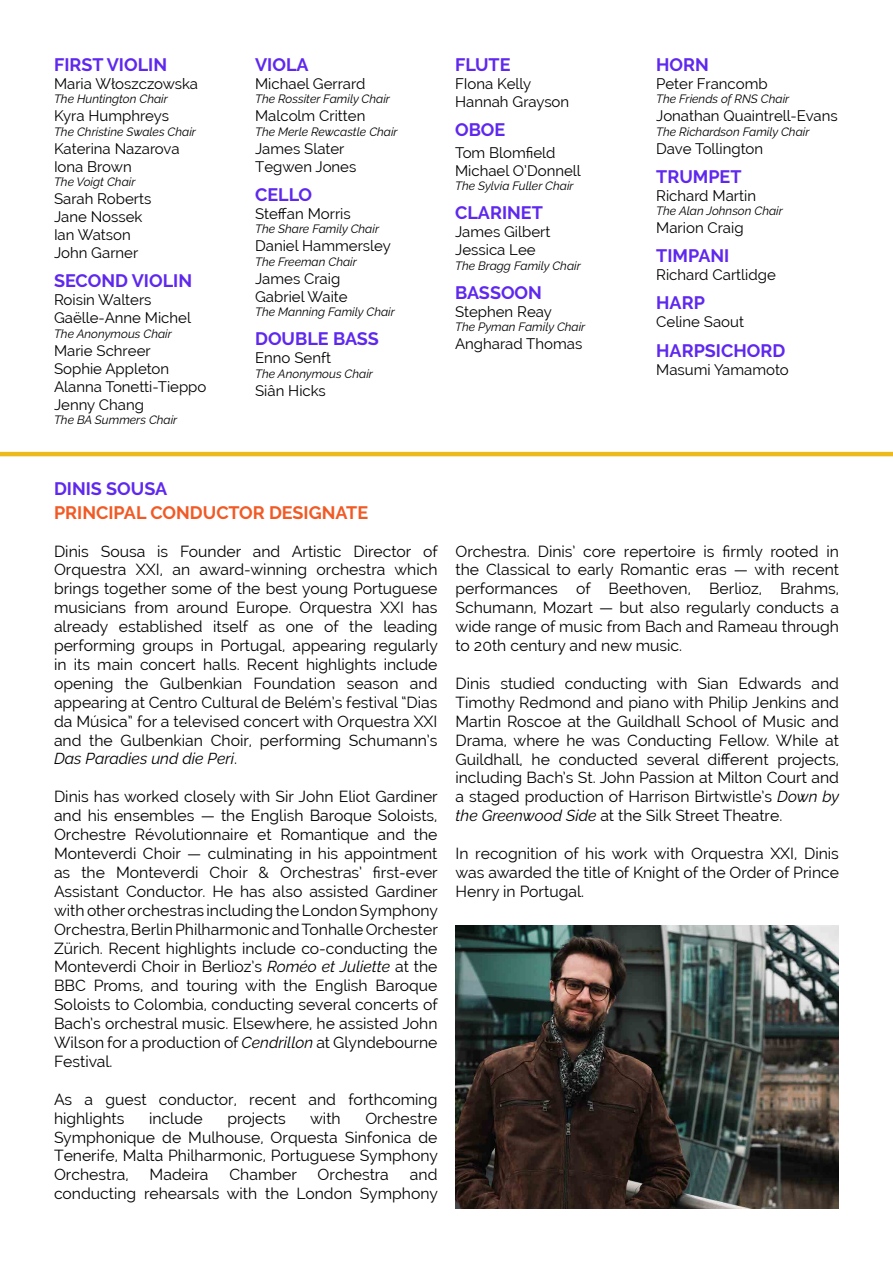
<style>
.page{position:relative;width:893px;height:1263px;background:#fff}
.page>*{position:absolute;margin:0;border:0;box-sizing:border-box;transform-origin:0 0}
.t1{font:700 18px "Raleway";color:#5e28ee}
.t2{font:700 18px "Raleway";color:#f15a25}
.t3{font:15.75px/18.9px "Raleway";color:#000;text-align:justify}
.t4{font:15px/18px "Raleway";color:#000}
.t5{font:italic 12px "Raleway";color:#000}
.s1{font-style:italic}
</style>
<div class="page">
<hr style="left:0;top:452px;width:893px;height:4px;background:#ecba1b">
<img style="left:455px;top:926px;width:384px;height:283px">
<p class="t1" style="left:54px;top:54px;width:115px">FIRST VIOLIN</p>
<p class="t4" style="left:54px;top:75px;width:146px">Maria Włoszczowska</p>
<p class="t5" style="left:54px;top:92px;width:115px">The Huntington Chair</p>
<p class="t4" style="left:54px;top:107px;width:117px">Kyra Humphreys</p>
<p class="t5" style="left:54px;top:125px;width:144px">The Christine Swales Chair</p>
<p class="t4" style="left:54px;top:139px;width:127px">Katerina Nazarova<br>Iona Brown</p>
<p class="t5" style="left:54px;top:175px;width:83px">The Voigt Chair</p>
<p class="t4" style="left:54px;top:190px;width:99px">Sarah Roberts<br>Jane Nossek<br>Ian Watson<br>John Garner</p>
<p class="t1" style="left:54px;top:271px;width:140px">SECOND VIOLIN</p>
<p class="t4" style="left:54px;top:291px;width:138px">Roisin Walters<br>Gaëlle-Anne Michel</p>
<p class="t5" style="left:54px;top:326px;width:119px">The Anonymous Chair</p>
<p class="t4" style="left:54px;top:341px;width:154px">Marie Schreer<br>Sophie Appleton<br>Alanna Tonetti-Tieppo<br>Jenny Chang</p>
<p class="t5" style="left:54px;top:413px;width:125px">The BA Summers Chair</p>
<p class="t1" style="left:255px;top:54px;width:55px">VIOLA</p>
<p class="t4" style="left:255px;top:75px;width:112px">Michael Gerrard</p>
<p class="t5" style="left:255px;top:92px;width:136px">The Rossiter Family Chair</p>
<p class="t4" style="left:255px;top:107px;width:112px">Malcolm Critten</p>
<p class="t5" style="left:255px;top:125px;width:144px">The Merle Rewcastle Chair</p>
<p class="t4" style="left:255px;top:139px;width:103px">James Slater<br>Tegwen Jones</p>
<p class="t1" style="left:255px;top:184px;width:58px">CELLO</p>
<p class="t4" style="left:255px;top:205px;width:97px">Steffan Morris</p>
<p class="t5" style="left:255px;top:222px;width:125px">The Share Family Chair</p>
<p class="t4" style="left:255px;top:237px;width:137px">Daniel Hammersley</p>
<p class="t5" style="left:255px;top:254px;width:103px">The Freeman Chair</p>
<p class="t4" style="left:255px;top:269px;width:94px">James Craig<br>Gabriel Waite</p>
<p class="t5" style="left:255px;top:305px;width:141px">The Manning Family Chair</p>
<p class="t1" style="left:255px;top:329px;width:125px">DOUBLE BASS</p>
<p class="t4" style="left:255px;top:349px;width:78px">Enno Senft</p>
<p class="t5" style="left:255px;top:366px;width:119px">The Anonymous Chair</p>
<p class="t4" style="left:255px;top:381px;width:72px">Siân Hicks</p>
<p class="t1" style="left:455px;top:54px;width:57px">FLUTE</p>
<p class="t4" style="left:455px;top:75px;width:116px">FIona Kelly<br>Hannah Grayson</p>
<p class="t1" style="left:455px;top:119px;width:52px">OBOE</p>
<p class="t4" style="left:455px;top:143px;width:127px">Tom Blomfield<br>Michael O’Donnell</p>
<p class="t5" style="left:455px;top:179px;width:120px">The Sylvia Fuller Chair</p>
<p class="t1" style="left:455px;top:203px;width:89px">CLARINET</p>
<p class="t4" style="left:455px;top:223px;width:97px">James Gilbert<br>Jessica Lee</p>
<p class="t5" style="left:455px;top:258px;width:127px">The Bragg Family Chair</p>
<p class="t1" style="left:455px;top:282px;width:88px">BASSOON</p>
<p class="t4" style="left:455px;top:302px;width:98px">Stephen Reay</p>
<p class="t5" style="left:455px;top:320px;width:132px">The Pyman Family Chair</p>
<p class="t4" style="left:455px;top:335px;width:129px">Angharad Thomas</p>
<p class="t1" style="left:656px;top:54px;width:54px">HORN</p>
<p class="t4" style="left:656px;top:75px;width:113px">Peter Francomb</p>
<p class="t5" style="left:656px;top:92px;width:135px">The Friends of RNS Chair</p>
<p class="t4" style="left:656px;top:107px;width:183px">Jonathan Quaintrell-Evans</p>
<p class="t5" style="left:656px;top:125px;width:155px">The Richardson Family Chair</p>
<p class="t4" style="left:656px;top:139px;width:108px">Dave Tollington</p>
<p class="t1" style="left:656px;top:166px;width:87px">TRUMPET</p>
<p class="t4" style="left:656px;top:187px;width:101px">Richard Martin</p>
<p class="t5" style="left:656px;top:204px;width:128px">The Alan Johnson Chair</p>
<p class="t4" style="left:656px;top:219px;width:89px">Marion Craig</p>
<p class="t1" style="left:656px;top:246px;width:75px">TIMPANI</p>
<p class="t4" style="left:656px;top:266px;width:121px">Richard Cartlidge</p>
<p class="t1" style="left:656px;top:293px;width:50px">HARP</p>
<p class="t4" style="left:656px;top:313px;width:89px">Celine Saout</p>
<p class="t1" style="left:656px;top:340px;width:131px">HARPSICHORD</p>
<p class="t4" style="left:656px;top:360px;width:134px">Masumi Yamamoto</p>
<p class="t1" style="left:54px;top:478px;width:115px">DINIS SOUSA</p>
<p class="t2" style="left:54px;top:502px;width:316px">PRINCIPAL CONDUCTOR DESIGNATE</p>
<p class="t3" style="left:54px;top:541px;width:385px">Dinis Sousa is Founder and Artistic Director of Orquestra XXI, an award-winning orchestra which brings together some of the best young Portuguese musicians from around Europe. Orquestra XXI has already established itself as one of the leading performing groups in Portugal, appearing regularly in its main concert halls. Recent highlights include opening the Gulbenkian Foundation season and appearing at Centro Cultural de Belém’s festival “Dias da Música” for a televised concert with Orquestra XXI and the Gulbenkian Choir, performing Schumann’s <span class="s1">Das Paradies und die Peri</span>.</p>
<p class="t3" style="left:54px;top:787px;width:385px">Dinis has worked closely with Sir John Eliot Gardiner and his ensembles — the English Baroque Soloists, Orchestre Révolutionnaire et Romantique and the Monteverdi Choir — culminating in his appointment as the Monteverdi Choir &amp; Orchestras’ first-ever Assistant Conductor. He has also assisted Gardiner with other orchestras including the London Symphony Orchestra, Berlin Philharmonic and Tonhalle Orchester Zürich. Recent highlights include co-conducting the Monteverdi Choir in Berlioz’s <span class="s1">Roméo et Juliette</span> at the BBC Proms, and touring with the English Baroque Soloists to Colombia, conducting several concerts of Bach’s orchestral music. Elsewhere, he assisted John Wilson for a production of <span class="s1">Cendrillon</span> at Glyndebourne Festival.</p>
<p class="t3" style="left:54px;top:1090px;width:385px">As a guest conductor, recent and forthcoming highlights</p>
<p class="t3" style="left:54px;top:1108px;width:385px;text-indent:311px">Orchestre Symphonique de Mulhouse, Orquesta Sinfonica de Tenerife, Malta Philharmonic, Portuguese Symphony Orchestra,</p>
<p class="t3" style="left:149px;top:1108px;width:55px">include</p>
<p class="t3" style="left:228px;top:1108px;width:60px">projects</p>
<p class="t3" style="left:310px;top:1108px;width:32px">with</p>
<p class="t3" style="left:54px;top:1165px;width:385px;text-align:right">and<br>conducting rehearsals with the London Symphony</p>
<p class="t3" style="left:150px;top:1165px;width:60px">Madeira</p>
<p class="t3" style="left:229px;top:1165px;width:69px">Chamber</p>
<p class="t3" style="left:318px;top:1165px;width:73px">Orchestra</p>
<p class="t3" style="left:455px;top:541px;width:385px">Orchestra. Dinis’ core repertoire is firmly rooted in the Classical to early Romantic eras — with recent performances of Beethoven, Berlioz, Brahms, Schumann, Mozart — but also regularly conducts a wide range of music from Bach and Rameau through to 20th century and new music.</p>
<p class="t3" style="left:455px;top:674px;width:385px">Dinis studied conducting with Sian Edwards and Timothy Redmond and piano with Philip Jenkins and Martin Roscoe at the Guildhall School of Music and Drama, where he was Conducting Fellow. While at Guildhall, he conducted several different projects, including Bach’s St. John Passion at Milton Court and a staged production of Harrison Birtwistle’s <span class="s1">Down by the Greenwood Side</span> at the Silk Street Theatre.</p>
<p class="t3" style="left:455px;top:844px;width:385px">In recognition of his work with Orquestra XXI, Dinis was awarded the title of Knight of the Order of Prince Henry in Portugal.</p>
</div>
